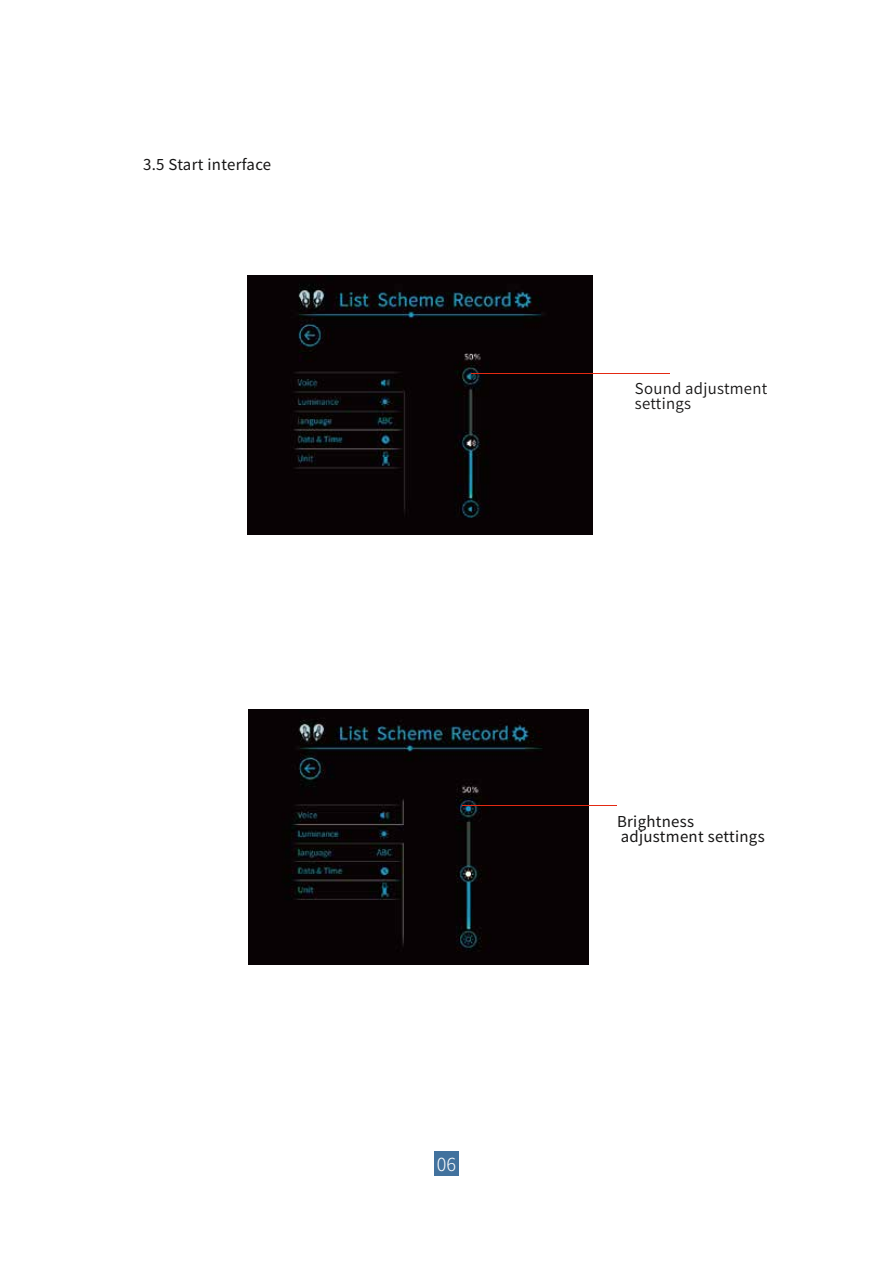
<style>
.page{position:relative;width:893px;height:1263px;background:#fff}
.page>*{position:absolute;margin:0;border:0;box-sizing:border-box;transform-origin:0 0}
.t1{font:300 18px "Source Han Sans CN";color:#fff}
.t2{font:15px/15px "Source Han Sans SC";letter-spacing:.02em;color:#151414}
.t3{font:15px/15px "Source Han Sans CN";letter-spacing:.02em;color:#151414}
</style>
<div class="page">
<img style="left:249px;top:710px;width:339px;height:254px">
<img style="left:247px;top:275px;width:345px;height:259px">
<hr style="left:471px;top:373px;width:198px;height:1px;background:#e42912">
<hr style="left:462px;top:805px;width:155px;height:1px;background:#e42912">
<div style="left:434px;top:1152px;width:24px;height:24px;background:#42729e"></div>
<p class="t2" style="left:143px;top:158px;width:130px">3.5 Start interface</p>
<p class="t1" style="left:437px;top:1154px;width:21px">06</p>
<p class="t3" style="left:635px;top:382px;width:134px">Sound adjustment settings</p>
<p class="t2" style="left:617px;top:814px;width:149px">Brightness adjustment settings</p>
</div>
